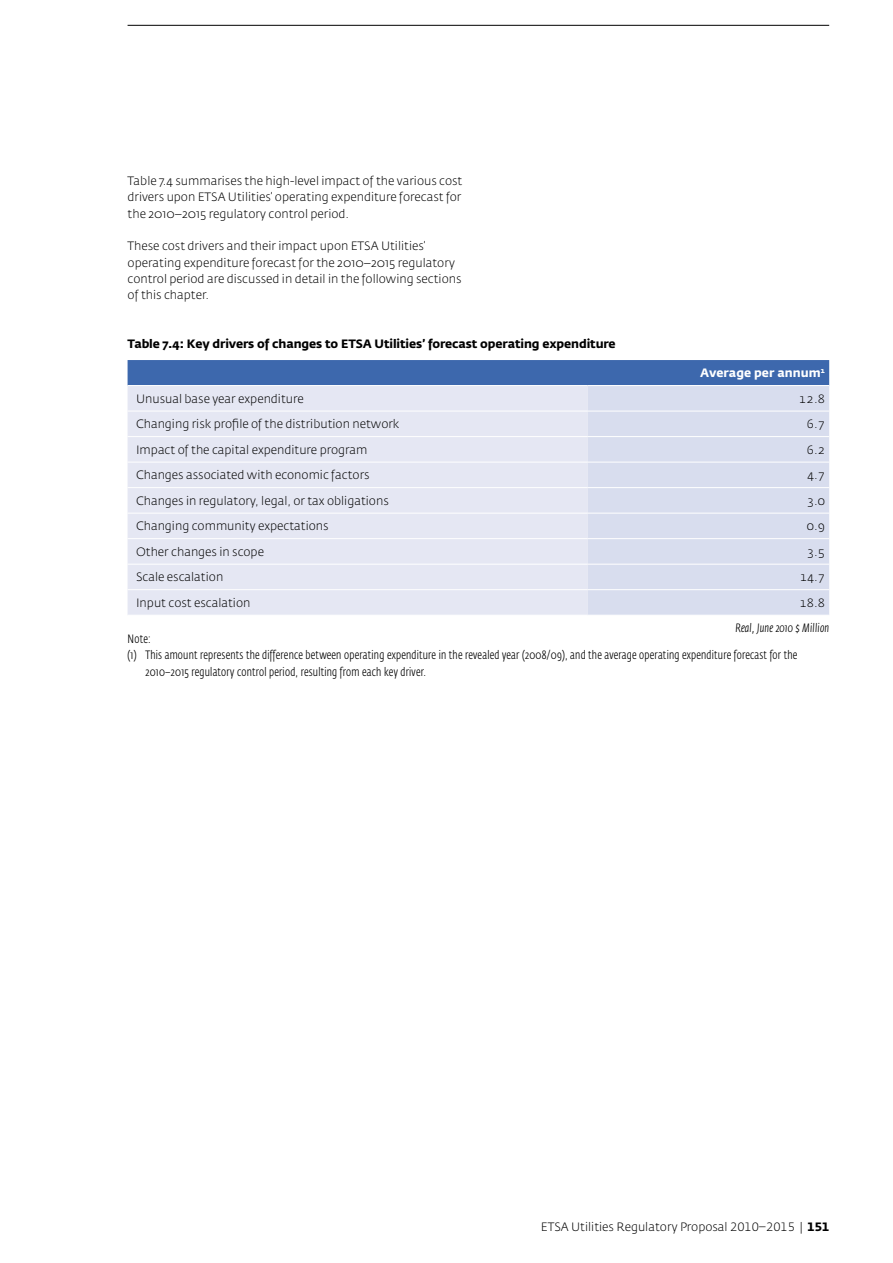
<style>
.page{position:relative;width:893px;height:1263px;background:#fff}
.page>*{position:absolute;margin:0;border:0;box-sizing:border-box;transform-origin:0 0}
.t1{font:300 12px/16.4px "Fedra Sans Std";color:#000;text-align:justify}
.t2{font:300 12px "Fedra Sans Cond Std";letter-spacing:.02em;color:#000}
.t3{font:700 12px "Fedra Sans Std";letter-spacing:-.01em;color:#000}
.t4{font:italic 300 12px "Fedra Sans Cond Std";letter-spacing:.02em;color:#000}
.t5{font:700 12px "Fedra Sans Std";color:#fff}
.s1{font-weight:700}
</style>
<div class="page">
<hr style="left:128px;top:25px;width:701px;height:1px;background:#000">
<div style="left:128px;top:360px;width:701px;height:25px;background:#3d68ad"></div>
<div style="left:128px;top:386px;width:460px;height:229px;background:#e5e7f3"></div>
<div style="left:588px;top:386px;width:241px;height:229px;background:#d8ddee"></div>
<hr style="left:128px;top:411px;width:460px;height:1px;background:#fff">
<hr style="left:588px;top:411px;width:241px;height:1px;background:#fff">
<hr style="left:128px;top:436px;width:460px;height:1px;background:#fff">
<hr style="left:588px;top:436px;width:241px;height:1px;background:#fff">
<hr style="left:128px;top:462px;width:460px;height:1px;background:#fff">
<hr style="left:588px;top:462px;width:241px;height:1px;background:#fff">
<hr style="left:128px;top:487px;width:460px;height:1px;background:#fff">
<hr style="left:588px;top:487px;width:241px;height:1px;background:#fff">
<hr style="left:128px;top:513px;width:460px;height:1px;background:#fff">
<hr style="left:588px;top:513px;width:241px;height:1px;background:#fff">
<hr style="left:128px;top:538px;width:460px;height:1px;background:#fff">
<hr style="left:588px;top:538px;width:241px;height:1px;background:#fff">
<hr style="left:128px;top:564px;width:460px;height:1px;background:#fff">
<hr style="left:588px;top:564px;width:241px;height:1px;background:#fff">
<hr style="left:128px;top:589px;width:460px;height:1px;background:#fff">
<hr style="left:588px;top:589px;width:241px;height:1px;background:#fff">
<p class="t1" style="left:128px;top:172px;width:336px">Table 7.4 summarises the high-level impact of the various cost drivers upon ETSA Utilities’ operating expenditure forecast for the 2010–2015 regulatory control period.</p>
<p class="t1" style="left:128px;top:238px;width:335px;text-align:left">These cost drivers and their impact upon ETSA Utilities’ operating expenditure forecast for the 2010–2015 regulatory control period are discussed in detail in the following sections of this chapter.</p>
<p class="t3" style="left:128px;top:337px;width:490px">Table 7.4: Key drivers of changes to ETSA Utilities’ forecast operating expenditure</p>
<p class="t5" style="left:700px;top:365px;width:126px">Average per annum<sup>1</sup></p>
<p class="t1" style="left:136px;top:390px;width:169px">Unusual base year expenditure</p>
<p class="t1" style="left:799px;top:390px;width:27px">12.8</p>
<p class="t1" style="left:136px;top:416px;width:265px">Changing risk profile of the distribution network</p>
<p class="t1" style="left:807px;top:416px;width:19px">6.7</p>
<p class="t1" style="left:136px;top:441px;width:233px">Impact of the capital expenditure program</p>
<p class="t1" style="left:807px;top:441px;width:19px">6.2</p>
<p class="t1" style="left:136px;top:467px;width:235px">Changes associated with economic factors</p>
<p class="t1" style="left:807px;top:467px;width:19px">4.7</p>
<p class="t1" style="left:136px;top:492px;width:254px">Changes in regulatory, legal, or tax obligations</p>
<p class="t1" style="left:807px;top:492px;width:19px">3.0</p>
<p class="t1" style="left:136px;top:518px;width:194px">Changing community expectations</p>
<p class="t1" style="left:807px;top:518px;width:19px">0.9</p>
<p class="t1" style="left:136px;top:543px;width:129px">Other changes in scope</p>
<p class="t1" style="left:807px;top:543px;width:19px">3.5</p>
<p class="t1" style="left:136px;top:569px;width:89px">Scale escalation</p>
<p class="t1" style="left:800px;top:569px;width:26px">14.7</p>
<p class="t1" style="left:136px;top:594px;width:116px">Input cost escalation</p>
<p class="t1" style="left:800px;top:594px;width:27px">18.8</p>
<p class="t4" style="left:735px;top:621px;width:95px">Real, June 2010 $ Million</p>
<p class="t2" style="left:128px;top:631px;width:25px">Note:</p>
<p class="t2" style="left:128px;top:648px;width:671px">(1) This amount represents the difference between operating expenditure in the revealed year (2008/09), and the average operating expenditure forecast for the</p>
<p class="t2" style="left:145px;top:664px;width:282px">2010–2015 regulatory control period, resulting from each key driver.</p>
<p class="t1" style="left:541px;top:1219px;width:290px">ETSA Utilities Regulatory Proposal 2010–2015 | <span class="s1">151</span></p>
</div>
